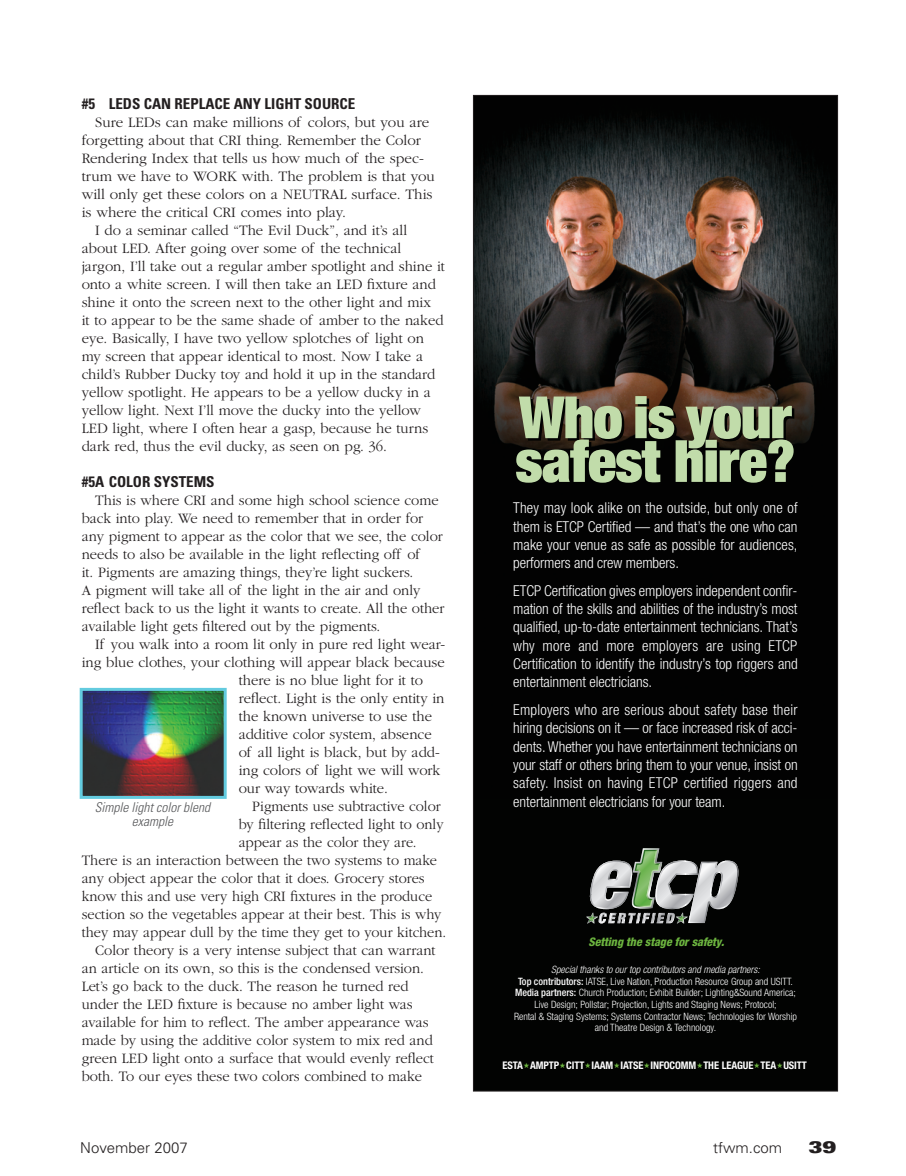
<style>
.page{position:relative;width:906px;height:1176px;background:#fff}
.page>*{position:absolute;margin:0;border:0;box-sizing:border-box;transform-origin:0 0}
.t1{font:900 condensed 58.35px/43.7px "Helvetica Neue LT Std";letter-spacing:-.01em;color:#c1dcaa}
.t2{font:900 expanded 16.5px "Univers";color:#231f20}
.t3{font:300 15px/18px "Garamond";color:#231f20}
.t4{font:300 condensed 15px/18.3px "Helvetica Neue LT Std";letter-spacing:-.005em;color:#fff;text-align:justify}
.t5{font:300 15px "Garamond";color:#231f20;scale:.96 1}
.t6{font:700 condensed 15px "Univers";color:#231f20}
.t7{font:300 15px "Univers";color:#231f20}
.t8{font:italic 300 condensed 13.5px/13.5px "Univers";color:#57585a;text-align:center}
.t9{font:italic 800 condensed 11.85px "Helvetica Neue LT Std";color:#6cb43f}
.t10{font:700 condensed 10.5px "Helvetica Neue LT Std";letter-spacing:-.01em;color:#fff}
.t11{font:300 condensed 10.05px/11.7px "Helvetica Neue LT Std";color:#fff;text-align:center}
.s1{font-style:italic}
.s2{font-weight:500}
</style>
<div class="page">
<div style="left:473px;top:95px;width:365px;height:996px;background:#020302"></div>
<img style="left:475px;top:119px;width:361px;height:331px">
<svg style="left:586px;top:848px;width:153px;height:76px"></svg>
<img style="left:84px;top:692px;width:139px;height:103px">
<div style="left:80px;top:688px;width:147px;height:111px;border:3px solid #63cbdf"></div>
<p class="t6" style="left:82px;top:94px;width:259px">#5 LEDS CAN REPLACE ANY LIGHT SOURCE</p>
<p class="t3" style="left:95px;top:113px;width:336px">Sure LEDs can make millions of colors, but you are</p>
<p class="t3" style="left:82px;top:131px;width:341px">forgetting about that CRI thing. Remember the Color</p>
<p class="t3" style="left:82px;top:149px;width:344px">Rendering Index that tells us how much of the spec-</p>
<p class="t3" style="left:82px;top:167px;width:355px">trum we have to WORK with. The problem is that you</p>
<p class="t3" style="left:82px;top:185px;width:352px">will only get these colors on a NEUTRAL surface. This</p>
<p class="t3" style="left:82px;top:203px;width:266px">is where the critical CRI comes into play.</p>
<p class="t3" style="left:95px;top:221px;width:314px">I do a seminar called “The Evil Duck”, and it’s all</p>
<p class="t3" style="left:82px;top:239px;width:321px">about LED. After going over some of the technical</p>
<p class="t3" style="left:82px;top:257px;width:365px">jargon, I’ll take out a regular amber spotlight and shine it</p>
<p class="t3" style="left:82px;top:275px;width:356px">onto a white screen. I will then take an LED fixture and</p>
<p class="t3" style="left:82px;top:293px;width:351px">shine it onto the screen next to the other light and mix</p>
<p class="t3" style="left:82px;top:311px;width:363px">it to appear to be the same shade of amber to the naked</p>
<p class="t3" style="left:82px;top:329px;width:344px">eye. Basically, I have two yellow splotches of light on</p>
<p class="t3" style="left:82px;top:347px;width:343px">my screen that appear identical to most. Now I take a</p>
<p class="t3" style="left:82px;top:365px;width:355px">child’s Rubber Ducky toy and hold it up in the standard</p>
<p class="t3" style="left:82px;top:383px;width:351px">yellow spotlight. He appears to be a yellow ducky in a</p>
<p class="t3" style="left:82px;top:401px;width:341px">yellow light. Next I’ll move the ducky into the yellow</p>
<p class="t3" style="left:82px;top:419px;width:348px">LED light, where I often hear a gasp, because he turns</p>
<p class="t3" style="left:82px;top:437px;width:307px">dark red, thus the evil ducky, as seen on pg. 36.</p>
<p class="t6" style="left:82px;top:472px;width:134px">#5A COLOR SYSTEMS</p>
<p class="t3" style="left:82px;top:491px;width:364px;text-indent:14px">This is where CRI and some high school science come back into play. We need to remember that in order for any pigment to appear as the color that we see, the color needs to also be available in the light reflecting off of<br>it. Pigments are amazing things, they’re light suckers.<br>A pigment will take all of the light in the air and only reflect back to us the light it wants to create. All the other available light gets filtered out by the pigments.</p>
<p class="t3" style="left:95px;top:635px;width:352px">If you walk into a room lit only in pure red light wear-</p>
<p class="t3" style="left:82px;top:653px;width:365px">ing blue clothes, your clothing will appear black because</p>
<p class="t3" style="left:239px;top:671px;width:186px">there is no blue light for it to</p>
<p class="t3" style="left:239px;top:689px;width:207px">reflect. Light is the only entity in</p>
<p class="t3" style="left:239px;top:707px;width:195px">the known universe to use the</p>
<p class="t3" style="left:239px;top:725px;width:194px">additive color system, absence</p>
<p class="t3" style="left:239px;top:743px;width:203px">of all light is black, but by add-</p>
<p class="t3" style="left:239px;top:761px;width:203px">ing colors of light we will work</p>
<p class="t3" style="left:239px;top:779px;width:151px">our way towards white.</p>
<p class="t5" style="left:252px;top:798px;width:198px">Pigments use subtractive color</p>
<p class="t5" style="left:239px;top:816px;width:215px">by filtering reflected light to only</p>
<p class="t5" style="left:239px;top:834px;width:187px">appear as the color they are.</p>
<p class="t5" style="left:82px;top:852px;width:372px">There is an interaction between the two systems to make</p>
<p class="t5" style="left:82px;top:870px;width:359px">any object appear the color that it does. Grocery stores</p>
<p class="t5" style="left:82px;top:888px;width:367px">know this and use very high CRI fixtures in the produce</p>
<p class="t5" style="left:82px;top:906px;width:376px">section so the vegetables appear at their best. This is why</p>
<p class="t5" style="left:82px;top:924px;width:381px">they may appear dull by the time they get to your kitchen.</p>
<p class="t3" style="left:95px;top:941px;width:342px">Color theory is a very intense subject that can warrant</p>
<p class="t3" style="left:82px;top:959px;width:344px">an article on its own, so this is the condensed version.</p>
<p class="t3" style="left:82px;top:977px;width:328px">Let’s go back to the duck. The reason he turned red</p>
<p class="t3" style="left:82px;top:995px;width:332px">under the LED fixture is because no amber light was</p>
<p class="t3" style="left:82px;top:1013px;width:349px">available for him to reflect. The amber appearance was</p>
<p class="t3" style="left:82px;top:1031px;width:353px">made by using the additive color system to mix red and</p>
<p class="t3" style="left:82px;top:1049px;width:354px">green LED light onto a surface that would evenly reflect</p>
<p class="t3" style="left:82px;top:1067px;width:342px">both. To our eyes these two colors combined to make</p>
<p class="t8" style="left:95px;top:801px;width:117px">Simple light color blend example</p>
<h1 class="t1" style="left:515px;top:394px;width:282px">Who is your safest hire?</h1>
<p class="t4" style="left:513px;top:499px;width:286px">They may look alike on the outside, but only one of them is ETCP Certified — and that’s the one who can make your venue as safe as possible for audiences, performers and crew members.</p>
<p class="t4" style="left:513px;top:581px;width:286px">ETCP Certification gives employers independent confir&shy;mation of the skills and abilities of the industry’s most qualified, up-to-date entertainment technicians. That’s why more and more employers are using ETCP Certification to identify the industry’s top riggers and entertainment electricians.</p>
<p class="t4" style="left:513px;top:700px;width:286px">Employers who are serious about safety base their hiring decisions on it — or face increased risk of acci&shy;dents. Whether you have entertainment technicians on your staff or others bring them to your venue, insist on safety. Insist on having ETCP certified riggers and entertainment electricians for your team.</p>
<p class="t9" style="left:588px;top:934px;width:137px">Setting the stage for safety.</p>
<p class="t11" style="left:514px;top:963px;width:285px"><span class="s1">Special thanks to our top contributors and media partners:<br></span><span class="s2">Top contributors:</span> IATSE, Live Nation, Production Resource Group and USITT.<br><span class="s2">Media partners:</span> Church Production; Exhibit Builder; Lighting&amp;Sound America; Live Design; Pollstar; Projection, Lights and Staging News; Protocol;<br>Rental &amp; Staging Systems; Systems Contractor News; Technologies for Worship and Theatre Design &amp; Technology.</p>
<p class="t10" style="left:502px;top:1059px;width:306px">ESTA AMPTP CITT IAAM IATSE INFOCOMM THE LEAGUE TEA USITT</p>
<p class="t7" style="left:80px;top:1138px;width:109px">November 2007</p>
<p class="t7" style="left:713px;top:1138px;width:71px">tfwm.com</p>
<p class="t2" style="left:809px;top:1137px;width:29px">39</p>
</div>
